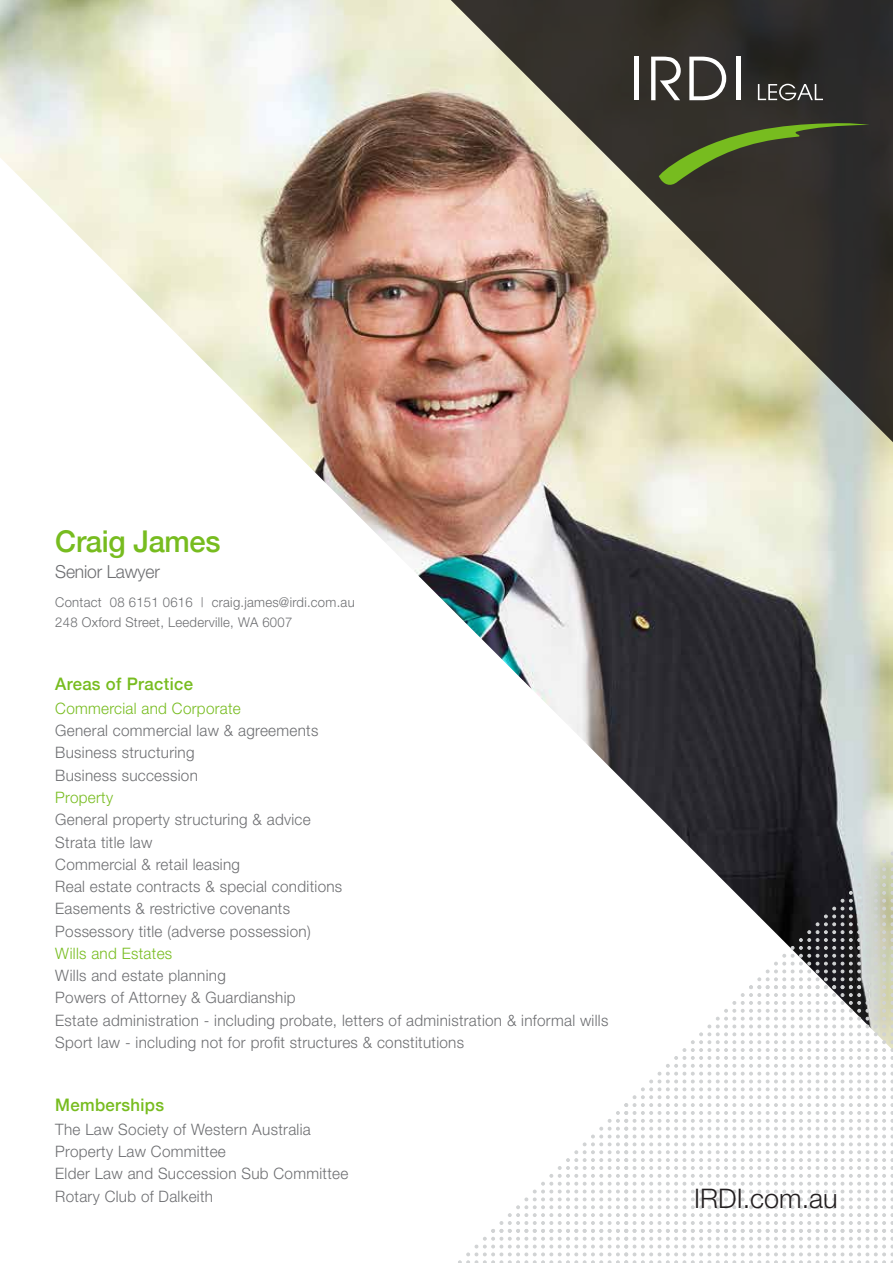
<style>
.page{position:relative;width:893px;height:1263px;background:#fff}
.page>*{position:absolute;margin:0;border:0;box-sizing:border-box;transform-origin:0 0}
.t1{font:500 30px "Helvetica Neue";letter-spacing:-.01em;color:#77bc1f}
.t2{font:300 27px "Helvetica Neue LT Std";color:#231f20}
.t3{font:300 18px "Helvetica Neue";letter-spacing:-.01em;color:#6d6e71}
.t4{font:500 17.25px "Helvetica Neue";letter-spacing:.02em;color:#77bc1f}
.t5{font:300 15.75px/22.2px "Helvetica Neue";letter-spacing:.02em;color:#6d6e71}
.t6{font:300 15.75px "Helvetica Neue";letter-spacing:.02em;color:#77bc1f}
.t7{font:300 13.5px/19.5px "Helvetica Neue";letter-spacing:.02em;color:#6d6e71}
</style>
<div class="page">
<img style="left:0;top:0;width:893px;height:852px">
<img style="left:438px;top:0;width:455px;height:455px">
<svg style="left:458px;top:852px;width:435px;height:411px"></svg>
<svg style="left:758px;top:84px;width:65px;height:16px"></svg>
<hr style="left:635px;top:57px;width:4px;height:43px;background:#fff">
<svg style="left:651px;top:57px;width:30px;height:43px"></svg>
<svg style="left:689px;top:57px;width:37px;height:43px"></svg>
<hr style="left:736px;top:57px;width:4px;height:43px;background:#fff">
<svg style="left:659px;top:122px;width:211px;height:66px;background:#3d4529"></svg>
<h1 class="t1" style="left:55px;top:517px;width:167px">Craig James</h1>
<p class="t3" style="left:55px;top:561px;width:106px">Senior Lawyer</p>
<p class="t7" style="left:55px;top:592px;width:301px">Contact 08 6151 0616 | craig.james@irdi.com.au<br>248 Oxford Street, Leederville, WA 6007</p>
<p class="t4" style="left:55px;top:669px;width:139px">Areas of Practice</p>
<p class="t6" style="left:55px;top:699px;width:187px">Commercial and Corporate</p>
<p class="t5" style="left:55px;top:719px;width:265px">General commercial law &amp; agreements<br>Business structuring<br>Business succession</p>
<p class="t6" style="left:55px;top:788px;width:59px">Property</p>
<p class="t5" style="left:55px;top:808px;width:289px">General property structuring &amp; advice Strata title law<br>Commercial &amp; retail leasing<br>Real estate contracts &amp; special conditions Easements &amp; restrictive covenants Possessory title (adverse possession)</p>
<p class="t6" style="left:55px;top:943px;width:118px">Wills and Estates</p>
<p class="t5" style="left:55px;top:964px;width:555px">Wills and estate planning<br>Powers of Attorney &amp; Guardianship<br>Estate administration - including probate, letters of administration &amp; informal wills Sport law - including not for profit structures &amp; constitutions</p>
<p class="t4" style="left:55px;top:1090px;width:110px">Memberships</p>
<p class="t5" style="left:55px;top:1118px;width:295px">The Law Society of Western Australia<br>Property Law Committee<br>Elder Law and Succession Sub Committee<br>Rotary Club of Dalkeith</p>
<h2 class="t2" style="left:694px;top:1181px;width:145px">IRDI.com.au</h2>
</div>
